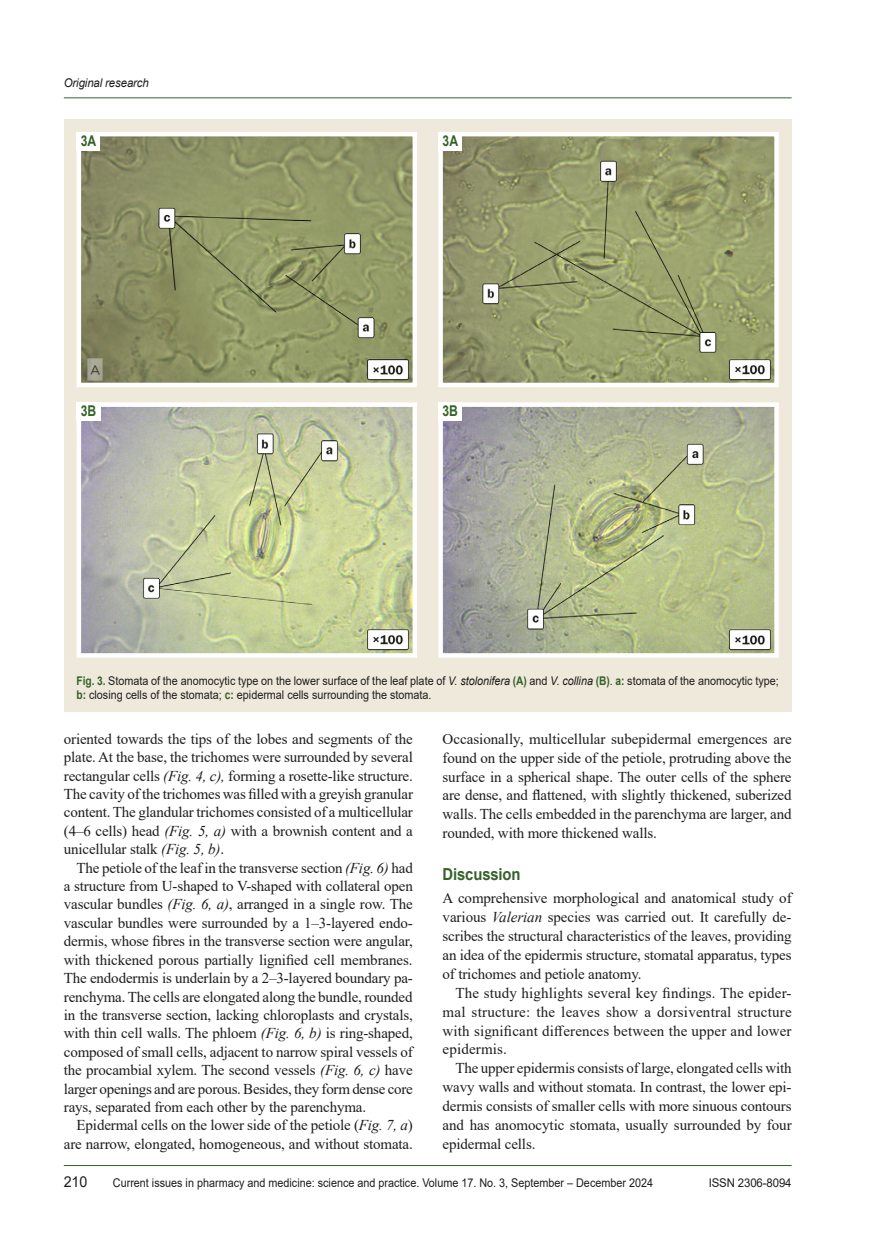
<style>
.page{position:relative;width:881px;height:1234px;background:#fff}
.page>*{position:absolute;margin:0;border:0;box-sizing:border-box;transform-origin:0 0}
.nazva{font:700 16.5px "Arial";letter-spacing:-.01em;color:#35622a;scale:.9 1}
.tecst{font:15px/18.5px "Times New Roman";letter-spacing:-.01em;color:#1d1d1b;text-align:justify}
.tecst_1{font:15px/18.9px "Times New Roman";letter-spacing:-.01em;color:#1d1d1b;text-align:justify}
.t1{font:15px "Arial";color:#1d1d1b;scale:.95 1}
.номер_рис{font:700 14.85px "Arial";letter-spacing:-.005em;color:#35622a;scale:.82 1}
.примечание{font:12px/14.4px "Arial";color:#1d1d1b;scale:.9 1}
.t2{font:italic 12px "Arial";letter-spacing:-.01em;color:#1d1d1b;scale:.95 1}
.примечание-2{font:12px "Arial";color:#1d1d1b;scale:.95 1}
.s1{font-weight:700;color:#35622a}
.s2{font-style:italic}
</style>
<div class="page">
<hr style="left:64px;top:1164px;width:727px;height:1px;background:#35622a">
<hr style="left:64px;top:97px;width:727px;height:1px;background:#35622a">
<div style="left:64px;top:119px;width:727px;height:593px;background:#efe9dc"></div>
<svg style="left:76px;top:132px;width:341px;height:255px;background:#959b6f"></svg>
<svg style="left:438px;top:132px;width:341px;height:255px;background:#9ca275"></svg>
<img style="left:76px;top:402px;width:341px;height:256px">
<img style="left:438px;top:402px;width:341px;height:256px">
<div style="left:77px;top:132px;width:23px;height:18px;background:#fff"></div>
<div style="left:77px;top:402px;width:24px;height:18px;background:#fff"></div>
<div style="left:438px;top:132px;width:24px;height:18px;background:#fff"></div>
<div style="left:438px;top:402px;width:24px;height:18px;background:#fff"></div>
<p class="t2" style="left:64px;top:75px;width:91px">Original research</p>
<p class="номер_рис" style="left:81px;top:130px;width:20px">3A</p>
<p class="номер_рис" style="left:81px;top:400px;width:20px">3B</p>
<p class="номер_рис" style="left:442px;top:130px;width:20px">3A</p>
<p class="номер_рис" style="left:442px;top:400px;width:20px">3B</p>
<p class="примечание" style="left:77px;top:673px;width:781px"><span class="s1">Fig. 3.</span> Stomata of the anomocytic type on the lower surface of the leaf plate of <span class="s2">V. stolonifera</span> <span class="s1">(А)</span> and <span class="s2">V. сollina</span> <span class="s1">(В)</span>. <span class="s1">а:</span> stomata of the anomocytic type; <span class="s1">b:</span> closing cells of the stomata; <span class="s1">c:</span> epidermal cells surrounding the stomata.</p>
<p class="tecst" style="left:64px;top:728px;width:350px">oriented towards the tips of the lobes and segments of the plate. At the base, the trichomes were surrounded by several rectangular cells <span class="s2">(Fig. 4, c),</span> forming a rosette-like structure.<br>The cavity of the trichomes was filled with a greyish granular content. The glandular trichomes consisted of a multicellular (4–6 cells) head <span class="s2">(Fig. 5, a)</span> with a brownish content and a unicellular stalk <span class="s2">(Fig. 5, b)</span>.</p>
<p class="tecst" style="left:64px;top:857px;width:350px;text-indent:13px">The petiole of the leaf in the transverse section <span class="s2">(Fig. 6)</span> had a structure from U-shaped to V-shaped with collateral open vascular bundles <span class="s2">(Fig. 6, a)</span>, arranged in a single row. The vascular bundles were surrounded by a 1–3-layered endo&shy;dermis, whose fibres in the transverse section were angular, with thickened porous partially lignified cell membranes.<br>The endodermis is underlain by a 2–3-layered boundary pa&shy;renchyma. The cells are elongated along the bundle, rounded in the transverse section, lacking chloroplasts and crystals, with thin cell walls. The phloem <span class="s2">(Fig. 6, b)</span> is ring-shaped, composed of small cells, adjacent to narrow spiral vessels of the procambial xylem. The second vessels <span class="s2">(Fig. 6, c)</span> have larger openings and are porous. Besides, they form dense core rays, separated from each other by the parenchyma.</p>
<p class="tecst" style="left:64px;top:1115px;width:350px;text-align:right">Epidermal cells on the lower side of the petiole (<span class="s2">Fig. 7, a</span>) are narrow, elongated, homogeneous, and without stomata.</p>
<p class="tecst" style="left:442px;top:728px;width:350px;line-height:18.9px">Occasionally, multicellular subepidermal emergences are found on the upper side of the petiole, protruding above the surface in a spherical shape. The outer cells of the sphere are dense, and flattened, with slightly thickened, suberized walls. The cells embedded in the parenchyma are larger, and rounded, with more thickened walls.</p>
<p class="nazva" style="left:442px;top:862px;width:88px">Discussion</p>
<p class="tecst_1" style="left:442px;top:888px;width:350px">A comprehensive morphological and anatomical study of various <span class="s2">Valerian</span> species was carried out. It carefully de&shy;scribes the structural characteristics of the leaves, providing an idea of the epidermis structure, stomatal apparatus, types of trichomes and petiole anatomy.</p>
<p class="tecst" style="left:442px;top:982px;width:350px;line-height:18.9px;text-indent:13px">The study highlights several key findings. The epider&shy;mal structure: the leaves show a dorsiventral structure with significant differences between the upper and lower epidermis.</p>
<p class="tecst" style="left:442px;top:1058px;width:350px;line-height:18.9px;text-indent:13px">The upper epidermis consists of large, elongated cells with wavy walls and without stomata. In contrast, the lower epi&shy;dermis consists of smaller cells with more sinuous contours and has anomocytic stomata, usually surrounded by four epidermal cells.</p>
<p class="t1" style="left:64px;top:1171px;width:26px">210</p>
<p class="примечание" style="left:113px;top:1175px;width:601px">Current issues in pharmacy and medicine: science and practice. Volume 17. No. 3, September – December 2024</p>
<p class="примечание-2" style="left:708px;top:1174px;width:89px">ISSN 2306-8094</p>
</div>
